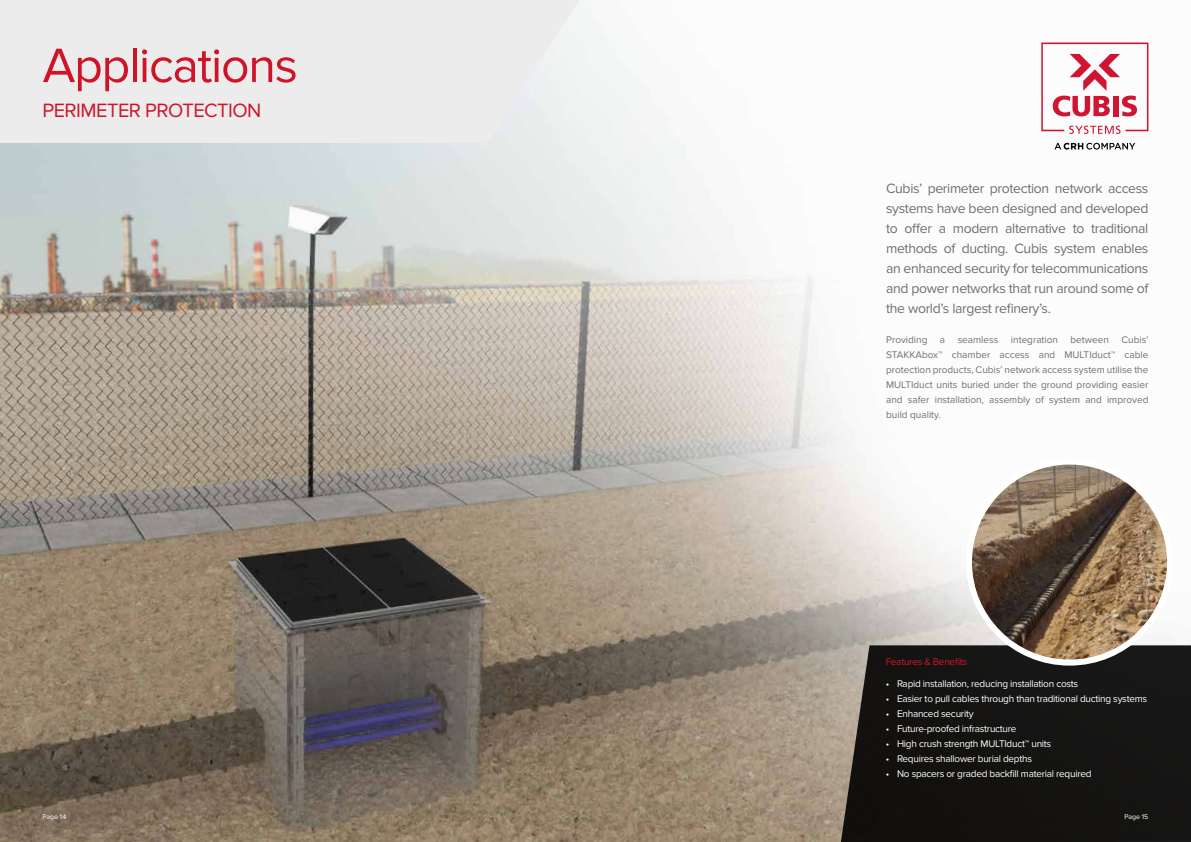
<style>
.page{position:relative;width:1191px;height:842px;background:#fff}
.page>*{position:absolute;margin:0;border:0;box-sizing:border-box;transform-origin:0 0}
.t1{font:50px "Proxima Nova";letter-spacing:-.025em;color:#d11327}
.t2{font:20px "Proxima Nova";letter-spacing:-.025em;color:#d11327}
.t3{font:14px/20px "Proxima Nova";letter-spacing:-.025em;color:#706f6f;text-align:justify}
.t4{font:10px "Proxima Nova";letter-spacing:-.025em;color:#fff}
.t5{font:10px/15px "Proxima Nova";color:#706f6f;text-align:justify}
.t6{font:10px "Proxima Nova";letter-spacing:-.025em;color:#d11327}
.t7{font:7px "Proxima Nova";color:#fff}
</style>
<div class="page">
<img style="left:0;top:0;width:1149px;height:842px">
<div style="left:0;top:0;width:579px;height:143px;background:#ececec"></div>
<div style="left:839px;top:645px;width:352px;height:197px;background:#151413"></div>
<svg style="left:1054px;top:143px;width:81px;height:7px"></svg>
<svg style="left:1041px;top:43px;width:107px;height:91px"></svg>
<img style="left:969px;top:462px;width:201px;height:201px;border-radius:101px">
<div style="left:966px;top:459px;width:207px;height:207px;border:6px solid #fff;border-radius:50%"></div>
<h1 class="t1" style="left:43px;top:37px;width:257px">Applications</h1>
<h2 class="t2" style="left:43px;top:99px;width:220px">PERIMETER PROTECTION</h2>
<p class="t3" style="left:886px;top:178px;width:264px">Cubis’ perimeter protection network access systems have been designed and developed to offer a modern alternative to traditional methods of ducting. Cubis system enables an enhanced security for telecommunications and power networks that run around some of the world’s largest refinery’s.</p>
<p class="t5" style="left:886px;top:332px;width:264px">Providing a seamless integration between Cubis’ STAKKAbox™ chamber access and MULTIduct™ cable protection products, Cubis’ network access system utilise the MULTIduct units buried under the ground providing easier and safer installation, assembly of system and improved build quality.</p>
<p class="t6" style="left:885px;top:656px;width:83px">Features &amp; Benefits</p>
<p class="t4" style="left:885px;top:678px;width:194px">• Rapid installation, reducing installation costs</p>
<p class="t4" style="left:885px;top:693px;width:263px">• Easier to pull cables through than traditional ducting systems</p>
<p class="t4" style="left:885px;top:708px;width:89px">• Enhanced security</p>
<p class="t4" style="left:885px;top:723px;width:132px">• Future-proofed infrastructure</p>
<p class="t4" style="left:885px;top:738px;width:167px">• High crush strength MULTIduct™ units</p>
<p class="t4" style="left:885px;top:753px;width:148px">• Requires shallower burial depths</p>
<p class="t4" style="left:885px;top:768px;width:207px">• No spacers or graded backfill material required</p>
<p class="t7" style="left:43px;top:812px;width:25px">Page 14</p>
<p class="t7" style="left:1124px;top:812px;width:25px">Page 15</p>
</div>
